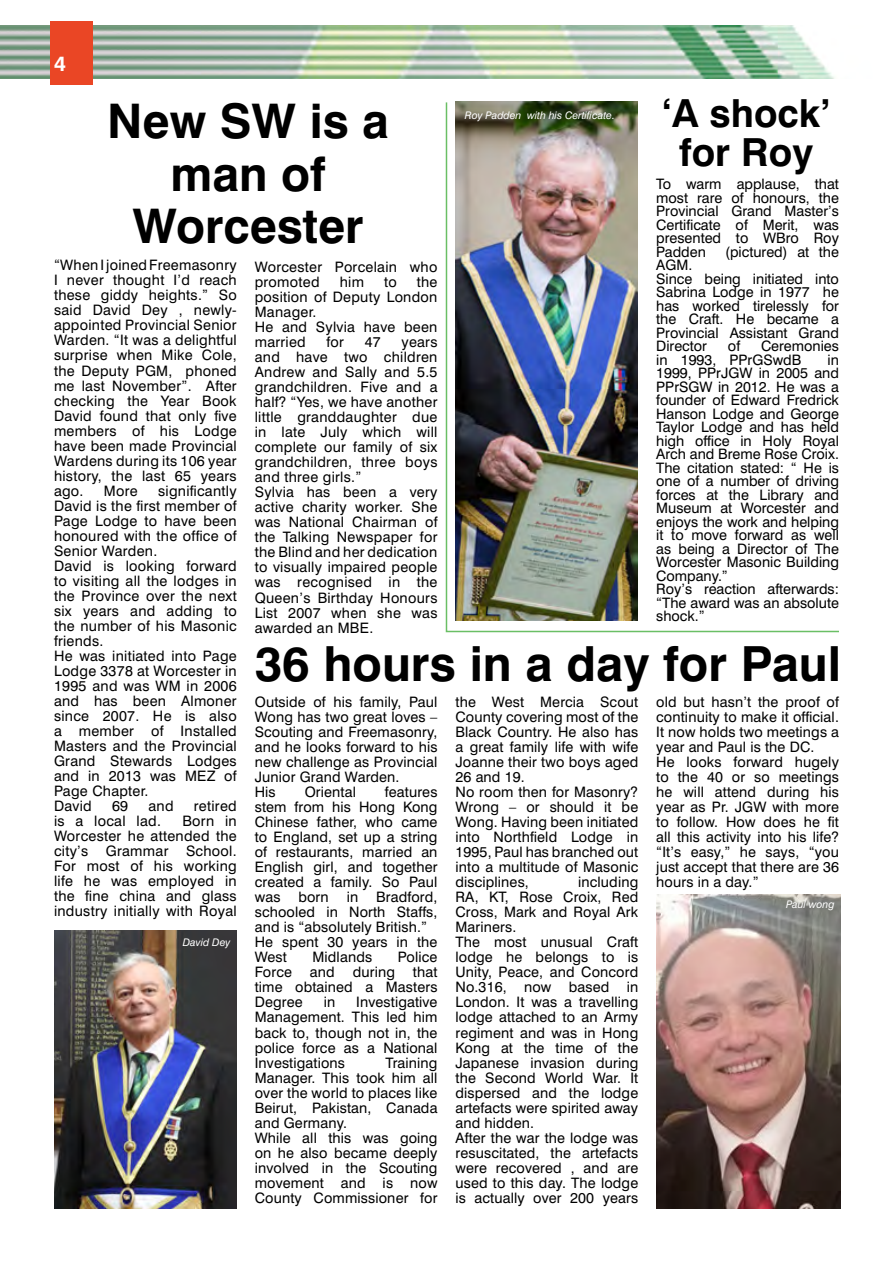
<style>
.page{position:relative;width:893px;height:1263px;background:#fff}
.page>*{position:absolute;margin:0;border:0;box-sizing:border-box;transform-origin:0 0}
.t1{font:700 48.45px "Swiss 721 BT";color:#000}
.t2{font:700 47.7px/52.5px "Swiss 721 BT";color:#000;text-align:center}
.t3{font:700 38.7px/39px "Swiss 721 BT";color:#000;text-align:center}
.t4{font:700 21px "Swiss 721 BT";color:#fff}
.t5{font:14.4px/15px "Swiss 721 BT";letter-spacing:.01em;color:#000}
.t6{font:italic 10.5px "Swiss 721 BT";color:#fff}
</style>
<div class="page">
<img style="left:0;top:26px;width:835px;height:53px">
<div style="left:50px;top:21px;width:42px;height:64px;background:#ea4625"></div>
<img style="left:54px;top:930px;width:183px;height:279px">
<img style="left:656px;top:894px;width:184px;height:315px">
<img style="left:445px;top:101px;width:394px;height:532px">
<h3 class="t4" style="left:54px;top:51px;width:13px">4</h3>
<h3 class="t3" style="left:662px;top:93px;width:170px">‘A shock’ for Roy</h3>
<h2 class="t2" style="left:107px;top:95px;width:283px">New SW is a man of<br>Worcester</h2>
<p class="t5" style="left:255px;top:260px;width:184px">Worcester Porcelain who promoted</p>
<p class="t6" style="left:465px;top:108px;width:151px">Roy Padden with his Certificate.</p>
<p class="t5" style="left:656px;top:177px;width:184px;line-height:13.5px;text-align:justify">To warm applause, that most rare of honours, the Provincial Grand Master’s Certificate of Merit, was presented to WBro Roy Padden</p>
<p class="t5" style="left:725px;top:244px;width:115px">(pictured) at the</p>
<p class="t5" style="left:656px;top:258px;width:184px;line-height:13.5px">AGM.<br>Since being initiated into<br>Sabrina Lodge in 1977 he has worked tirelessly for the Craft. He became a<br>Provincial Assistant Grand<br>Director</p>
<p class="t5" style="left:54px;top:258px;width:184px;text-align:justify">“When I joined Freemasonry I never thought I’d reach these giddy heights.” So said David Dey , newly&shy;appointed Provincial Senior Warden. “It was a delightful surprise when Mike Cole, the Deputy PGM, phoned me last November”. After checking the Year Book David found that only five members of his Lodge have been made Provincial Wardens during its 106 year history, the last 65 years ago.</p>
<p class="t5" style="left:255px;top:275px;width:184px;text-indent:162px">the position of Deputy London<br>Manager.<br>He and Sylvia have been married</p>
<p class="t5" style="left:340px;top:275px;width:26px">him</p>
<p class="t5" style="left:384px;top:275px;width:14px">to</p>
<p class="t5" style="left:326px;top:335px;width:19px">for</p>
<p class="t5" style="left:365px;top:335px;width:18px">47</p>
<p class="t5" style="left:255px;top:335px;width:184px;text-indent:147px">years and have two children<br>Andrew and Sally and 5.5 grandchildren. Five and a half? “Yes, we have another little granddaughter due in late July which will complete our family of six grandchildren, three boys and three girls.”<br>Sylvia has been a very active charity worker. She was National Chairman of the Talking Newspaper for the Blind and her dedication to visually impaired people was recognised in the<br>Queen’s Birthday Honours<br>List 2007 when she was awarded an MBE.</p>
<p class="t5" style="left:656px;top:339px;width:184px;line-height:13.5px;text-indent:105px">Ceremonies in 1993, PPrGSwdB</p>
<p class="t5" style="left:728px;top:338px;width:14px">of</p>
<p class="t5" style="left:656px;top:353px;width:184px;line-height:13.5px;text-indent:171px">in<br>1999, PPrJGW in 2005 and<br>PPrSGW in 2012. He was a founder of Edward Fredrick<br>Hanson Lodge and George<br>Taylor Lodge and has held high office in Holy Royal<br>Arch and Breme Rose Croix.<br>The citation stated: “ He is one of a number of driving forces at the Library and<br>Museum at Worcester and enjoys the work and helping it to move forward as well as being a Director of The<br>Worcester Masonic Building<br>Company.”<br>Roy’s reaction afterwards: “The award was an absolute shock.”</p>
<p class="t5" style="left:54px;top:483px;width:184px;text-indent:104px">significantly<br>David is the first member of<br>Page Lodge to have been honoured with the office of<br>Senior Warden.<br>David is looking forward to visiting all the lodges in the Province over the next six years and adding to the number of his Masonic friends.<br>He was initiated into Page<br>Lodge 3378 at Worcester in<br>1995 and was WM in 2006 and has been Almoner since 2007. He is also a member of Installed<br>Masters and the Provincial<br>Grand Stewards Lodges and in 2013 was MEZ of<br>Page Chapter.<br>David</p>
<p class="t5" style="left:104px;top:483px;width:35px">More</p>
<h1 class="t1" style="left:255px;top:634px;width:588px">36 hours in a day for Paul</h1>
<p class="t5" style="left:455px;top:695px;width:184px">the West Mercia Scout<br>County covering most of the<br>Black Country. He also has a great family life with wife<br>Joanne their two boys aged<br>26 and 19.<br>No room then for Masonry?<br>Wrong – or should it be<br>Wong. Having been initiated into Northfield Lodge in<br>1995, Paul has branched out into a multitude of Masonic disciplines,</p>
<p class="t5" style="left:255px;top:695px;width:184px">Outside of his family, Paul<br>Wong has two great loves –<br>Scouting and Freemasonry, and he looks forward to his new challenge as Provincial<br>Junior Grand Warden.<br>His</p>
<p class="t5" style="left:656px;top:695px;width:184px">old but hasn’t the proof of continuity to make it official.<br>It now holds two meetings a year and Paul is the DC.<br>He looks forward hugely to the 40 or so meetings he will attend during his year as Pr. JGW with more to follow. How does he fit all this activity into his life? “It’s easy,” he says, “you just accept that there are 36 hours in a day.”</p>
<p class="t5" style="left:305px;top:785px;width:53px">Oriental</p>
<p class="t5" style="left:255px;top:785px;width:184px;text-indent:130px">features stem from his Hong Kong<br>Chinese father, who came to England, set up a string of restaurants, married an<br>English girl, and together created a family. So Paul was born in Bradford, schooled in North Staffs, and is “absolutely British.”<br>He spent 30 years in the<br>West</p>
<p class="t5" style="left:112px;top:798px;width:18px">69</p>
<p class="t5" style="left:148px;top:798px;width:27px">and</p>
<p class="t5" style="left:194px;top:798px;width:44px">retired</p>
<p class="t5" style="left:54px;top:813px;width:108px">is a local lad.</p>
<p class="t5" style="left:54px;top:813px;width:184px;text-align:justify;text-indent:128px">Born in Worcester he attended the city’s Grammar School.<br>For most of his working life he was employed in the fine china and glass industry initially with Royal</p>
<p class="t5" style="left:455px;top:875px;width:184px;text-indent:123px">including<br>RA, KT, Rose Croix, Red<br>Cross, Mark and Royal Ark<br>Mariners.<br>The most unusual Craft lodge he belongs to is<br>Unity, Peace, and Concord<br>No.316, now based in<br>London. It was a travelling lodge attached to an Army regiment and was in Hong<br>Kong at the time of the<br>Japanese invasion during the Second World War. It dispersed and the lodge artefacts were spirited away and hidden.<br>After the war the lodge was resuscitated, the artefacts were recovered , and are used to this day. The lodge is actually over 200 years</p>
<p class="t6" style="left:786px;top:898px;width:50px">Paul wong</p>
<p class="t6" style="left:183px;top:935px;width:49px">David Dey</p>
<p class="t5" style="left:312px;top:950px;width:61px">Midlands</p>
<p class="t5" style="left:255px;top:950px;width:184px;text-align:justify;text-indent:143px">Police Force and during that time obtained a Masters Degree</p>
<p class="t5" style="left:255px;top:995px;width:184px;text-align:justify;text-indent:101px">Investigative Management. This led him back to, though not in, the police force as a National Investigations</p>
<p class="t5" style="left:324px;top:995px;width:13px">in</p>
<p class="t5" style="left:255px;top:1055px;width:184px;text-indent:131px">Training<br>Manager. This took him all over the world to places like<br>Beirut, Pakistan, Canada and Germany.<br>While all this was going on he also became deeply involved in the Scouting movement and is now<br>County Commissioner for</p>
</div>
